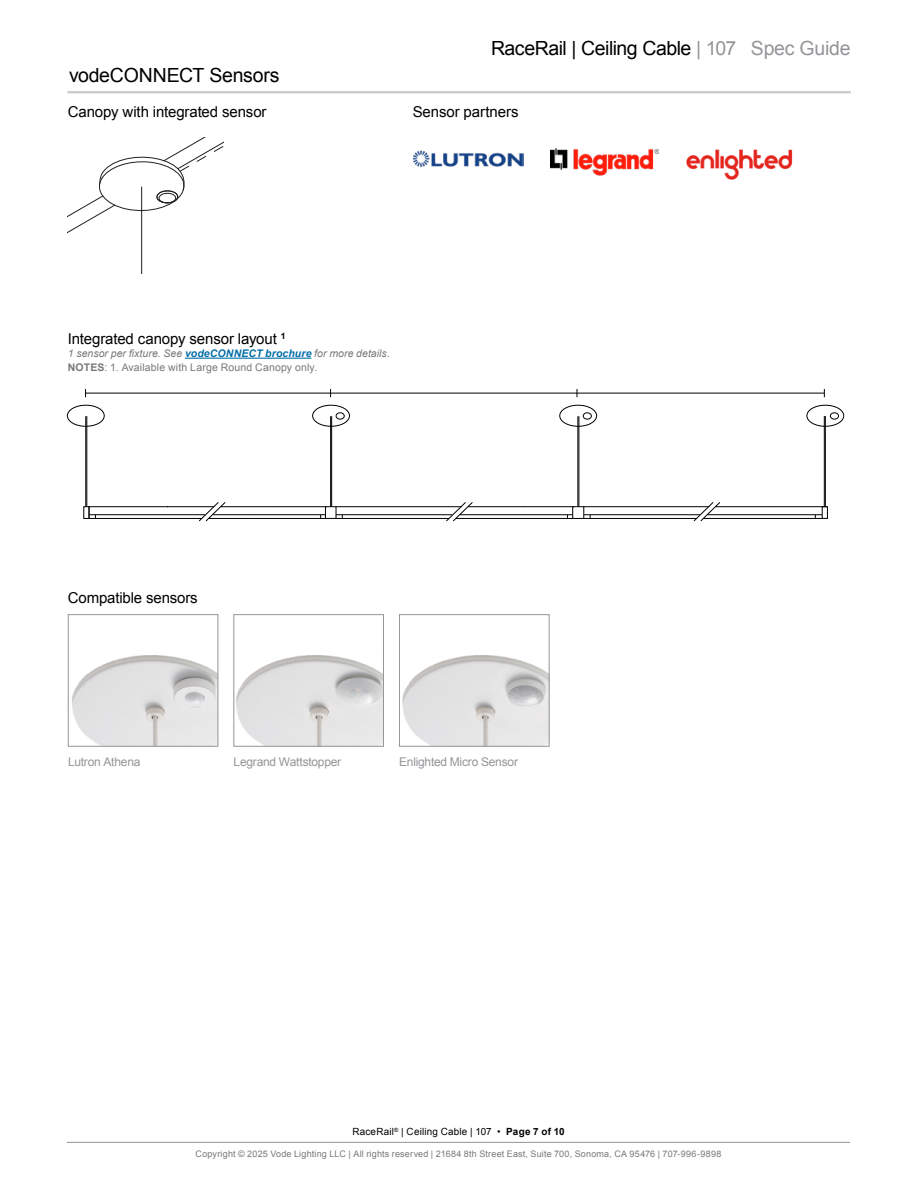
<style>
.page{position:relative;width:918px;height:1188px;background:#fff}
.page>*{position:absolute;margin:0;border:0;box-sizing:border-box;transform-origin:0 0}
.t1{font:19.5px "Arial";letter-spacing:-.02em;color:#000}
.t2{font:15px "Arial";letter-spacing:-.01em;color:#000}
.t3{font:12px "Arial";letter-spacing:-.02em;color:#939598}
.t4{font:10.5px/13.5px "Arial";letter-spacing:.015em;color:#77787b}
.t5{font:9.9px "Arial";letter-spacing:.02em;color:#000}
.t6{font:9px "Arial";letter-spacing:.02em;color:#77787b}
.s1{color:#939598}
.s2{font-style:italic}
.s3{font-weight:700;font-style:italic;color:#006da8}
.s4{font-weight:700}
</style>
<div class="page">
<hr style="left:67px;top:1142px;width:783px;height:1px;background:#939598">
<hr style="left:67px;top:91px;width:784px;height:2px;background:#c7c8ca">
<hr style="left:141px;top:187px;width:1px;height:87px;background:#231f20">
<svg style="left:68px;top:138px;width:156px;height:115px"></svg>
<img style="left:413px;top:150px;width:110px;height:18px">
<img style="left:550px;top:147px;width:109px;height:29px">
<img style="left:686px;top:149px;width:107px;height:31px">
<div style="left:62px;top:130px;width:36px;height:29px;background:#fff"></div>
<img style="left:236px;top:655px;width:146px;height:89px">
<div style="left:234px;top:614px;width:150px;height:132px;border:1px solid #949598"></div>
<img style="left:72px;top:655px;width:144px;height:89px">
<div style="left:68px;top:614px;width:150px;height:132px;border:1px solid #949598"></div>
<img style="left:402px;top:655px;width:145px;height:89px">
<div style="left:399px;top:614px;width:150px;height:132px;border:1px solid #949598"></div>
<hr style="left:185px;top:358px;width:126px;height:1px;background:#006da8">
<hr style="left:86px;top:393px;width:238px;height:1px;background:#000">
<hr style="left:324px;top:393px;width:253px;height:1px;background:#000">
<hr style="left:577px;top:393px;width:247px;height:1px;background:#000">
<div style="left:807px;top:405px;width:37px;height:22px;border:1px solid #000;border-radius:50%"></div>
<div style="left:830px;top:413px;width:9px;height:6px;border:1px solid #000;border-radius:50%"></div>
<svg style="left:560px;top:405px;width:37px;height:21px"></svg>
<div style="left:559px;top:405px;width:38px;height:22px;border:1px solid #000;border-radius:50%"></div>
<div style="left:583px;top:413px;width:8px;height:6px;background:#fff;border-radius:50%"></div>
<div style="left:583px;top:413px;width:9px;height:6px;border:1px solid #000;border-radius:50%"></div>
<div style="left:312px;top:405px;width:38px;height:22px;border:1px solid #000;border-radius:50%"></div>
<div style="left:67px;top:405px;width:37px;height:22px;border:1px solid #000;border-radius:50%"></div>
<div style="left:336px;top:413px;width:9px;height:6px;border:1px solid #000;border-radius:50%"></div>
<div style="left:84px;top:506px;width:5px;height:13px;border:1px solid #010101"></div>
<hr style="left:86px;top:416px;width:1px;height:91px;background:#010101">
<hr style="left:87px;top:416px;width:1px;height:91px;background:#010101">
<hr style="left:330px;top:416px;width:1px;height:91px;background:#010101">
<hr style="left:331px;top:416px;width:1px;height:91px;background:#010101">
<hr style="left:167px;top:506px;width:47px;height:1px;background:#010101">
<hr style="left:162px;top:518px;width:40px;height:1px;background:#010101">
<hr style="left:209px;top:518px;width:46px;height:1px;background:#010101">
<hr style="left:254px;top:518px;width:71px;height:1px;background:#010101">
<hr style="left:278px;top:506px;width:49px;height:1px;background:#010101">
<hr style="left:221px;top:506px;width:57px;height:1px;background:#010101">
<div style="left:822px;top:506px;width:6px;height:13px;border:1px solid #010101"></div>
<hr style="left:824px;top:416px;width:1px;height:91px;background:#010101">
<hr style="left:825px;top:416px;width:1px;height:91px;background:#010101">
<div style="left:325px;top:506px;width:11px;height:13px;border:1px solid #010101"></div>
<svg style="left:199px;top:502px;width:27px;height:19px"></svg>
<hr style="left:578px;top:416px;width:1px;height:91px;background:#010101">
<hr style="left:579px;top:416px;width:1px;height:91px;background:#010101">
<hr style="left:336px;top:506px;width:125px;height:1px;background:#010101">
<hr style="left:336px;top:518px;width:113px;height:1px;background:#010101">
<hr style="left:456px;top:518px;width:46px;height:1px;background:#010101">
<hr style="left:502px;top:518px;width:71px;height:1px;background:#010101">
<hr style="left:525px;top:506px;width:49px;height:1px;background:#010101">
<hr style="left:468px;top:506px;width:57px;height:1px;background:#010101">
<div style="left:572px;top:506px;width:12px;height:13px;border:1px solid #010101"></div>
<svg style="left:446px;top:502px;width:27px;height:19px"></svg>
<hr style="left:584px;top:506px;width:125px;height:1px;background:#010101">
<hr style="left:584px;top:518px;width:113px;height:1px;background:#010101">
<hr style="left:703px;top:518px;width:46px;height:1px;background:#010101">
<hr style="left:749px;top:518px;width:74px;height:1px;background:#010101">
<hr style="left:772px;top:506px;width:55px;height:1px;background:#010101">
<hr style="left:715px;top:506px;width:58px;height:1px;background:#010101">
<svg style="left:693px;top:502px;width:27px;height:19px"></svg>
<hr style="left:708px;top:514px;width:114px;height:1px;background:#010101">
<hr style="left:584px;top:514px;width:116px;height:1px;background:#010101">
<hr style="left:460px;top:514px;width:113px;height:1px;background:#010101">
<hr style="left:336px;top:514px;width:116px;height:1px;background:#010101">
<hr style="left:213px;top:514px;width:113px;height:1px;background:#010101">
<hr style="left:89px;top:514px;width:116px;height:1px;background:#010101">
<svg style="left:89px;top:506px;width:80px;height:13px"></svg>
<h1 class="t1" style="left:69px;top:63px;width:212px">vodeCONNECT Sensors</h1>
<h1 class="t1" style="left:491px;top:35px;width:361px">RaceRail | Ceiling Cable <span class="s1">| 107 Spec Guide</span></h1>
<h2 class="t2" style="left:68px;top:102px;width:200px">Canopy with integrated sensor</h2>
<h2 class="t2" style="left:413px;top:102px;width:107px">Sensor partners</h2>
<h2 class="t2" style="left:68px;top:328px;width:219px">Integrated canopy sensor layout <sup>1</sup></h2>
<p class="t4" style="left:68px;top:347px;width:324px"><span class="s2">1 sensor per fixture. See</span> <span class="s3">vodeCONNECT brochure</span> <span class="s2">for more details.<br></span><span class="s4">NOTES</span>: 1. Available with Large Round Canopy only.</p>
<h2 class="t2" style="left:68px;top:587px;width:131px">Compatible sensors</h2>
<h3 class="t3" style="left:68px;top:754px;width:74px">Lutron Athena</h3>
<h3 class="t3" style="left:234px;top:754px;width:109px">Legrand Wattstopper</h3>
<h3 class="t3" style="left:399px;top:754px;width:120px">Enlighted Micro Sensor</h3>
<p class="t5" style="left:352px;top:1125px;width:214px">RaceRail<sup>®</sup> | Ceiling Cable | 107 • <span class="s4">Page 7 of 10</span></p>
<p class="t6" style="left:196px;top:1148px;width:527px">Copyright © 2025 Vode Lighting LLC | All rights reserved | 21684 8th Street East, Suite 700, Sonoma, CA 95476 | 707-996-9898</p>
</div>
